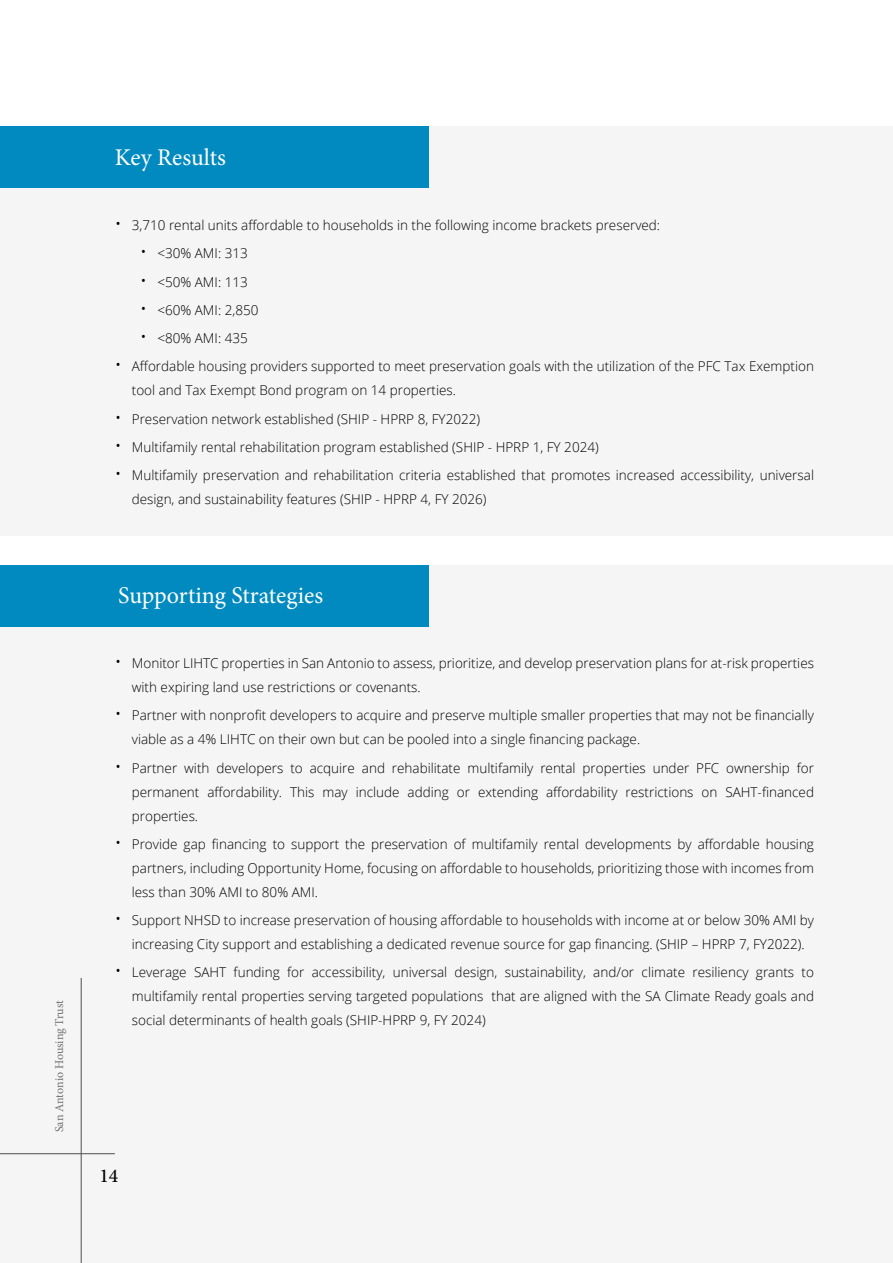
<style>
.page{position:relative;width:893px;height:1263px;background:#fff}
.page>*{position:absolute;margin:0;border:0;box-sizing:border-box;transform-origin:0 0}
.t1{font:24px "Minion Pro";color:#fff}
.t2{font:500 19.5px "Minion Pro";color:#000}
.t3{font:300 13.5px/24px "Open Sans";color:#000}
.t4{font:12px "Minion Pro";letter-spacing:-.005em;color:#6e7073}
.s1{font-size:18px}
</style>
<div class="page">
<div style="left:0;top:566px;width:893px;height:697px;background:#f5f5f6"></div>
<div style="left:0;top:566px;width:429px;height:61px;background:#018abf"></div>
<div style="left:0;top:126px;width:893px;height:410px;background:#f5f5f6"></div>
<div style="left:0;top:126px;width:429px;height:62px;background:#018abf"></div>
<hr style="left:81px;top:978px;width:1px;height:285px;background:#4f4f51">
<hr style="left:0;top:1153px;width:115px;height:1px;background:#4f4f51">
<p class="t4" style="left:51px;top:1132px;width:133px;rotate:-90deg">San Antonio Housing Trust</p>
<h1 class="t1" style="left:115px;top:141px;width:113px">Key Results</h1>
<p class="t3" style="left:115px;top:213px;width:547px"><span class="s1">•</span> 3,710 rental units affordable to households in the following income brackets preserved:</p>
<p class="t3" style="left:140px;top:241px;width:109px"><span class="s1">•</span> &lt;30% AMI: 313</p>
<p class="t3" style="left:140px;top:269px;width:109px"><span class="s1">•</span> &lt;50% AMI: 113</p>
<p class="t3" style="left:140px;top:298px;width:120px"><span class="s1">•</span> &lt;60% AMI: 2,850</p>
<p class="t3" style="left:140px;top:326px;width:109px"><span class="s1">•</span> &lt;80% AMI: 435</p>
<p class="t3" style="left:132px;top:354px;width:684px;text-indent:-17px"><span class="s1">•</span> Affordable housing providers supported to meet preservation goals with the utilization of the PFC Tax Exemption tool and Tax Exempt Bond program on 14 properties.</p>
<p class="t3" style="left:115px;top:406px;width:367px"><span class="s1">•</span> Preservation network established (SHIP - HPRP 8, FY2022)</p>
<p class="t3" style="left:115px;top:435px;width:485px"><span class="s1">•</span> Multifamily rental rehabilitation program established (SHIP - HPRP 1, FY 2024)</p>
<p class="t3" style="left:132px;top:463px;width:684px;text-indent:-17px"><span class="s1">•</span> Multifamily preservation and rehabilitation criteria established that promotes increased accessibility, universal design, and sustainability features (SHIP - HPRP 4, FY 2026)</p>
<h1 class="t1" style="left:118px;top:579px;width:206px">Supporting Strategies</h1>
<p class="t3" style="left:132px;top:651px;width:684px;text-indent:-17px"><span class="s1">•</span> Monitor LIHTC properties in San Antonio to assess, prioritize, and develop preservation plans for at-risk properties with expiring land use restrictions or covenants.</p>
<p class="t3" style="left:132px;top:703px;width:684px;text-indent:-17px"><span class="s1">•</span> Partner with nonprofit developers to acquire and preserve multiple smaller properties that may not be financially viable as a 4% LIHTC on their own but can be pooled into a single financing package.</p>
<p class="t3" style="left:132px;top:755px;width:684px;text-align:justify;text-indent:-17px"><span class="s1">•</span> Partner with developers to acquire and rehabilitate multifamily rental properties under PFC ownership for permanent affordability. This may include adding or extending affordability restrictions on SAHT-financed properties.</p>
<p class="t3" style="left:132px;top:832px;width:684px;text-align:justify;text-indent:-17px"><span class="s1">•</span> Provide gap financing to support the preservation of multifamily rental developments by affordable housing partners, including Opportunity Home, focusing on affordable to households, prioritizing those with incomes from less than 30% AMI to 80% AMI.</p>
<p class="t3" style="left:115px;top:908px;width:701px;text-align:center"><span class="s1">•</span> Support NHSD to increase preservation of housing affordable to households with income at or below 30% AMI by increasing City support and establishing a dedicated revenue source for gap financing. (SHIP – HPRP 7, FY2022).</p>
<p class="t3" style="left:132px;top:960px;width:684px;text-align:justify;text-indent:-17px"><span class="s1">•</span> Leverage SAHT funding for accessibility, universal design, sustainability, and/or climate resiliency grants to multifamily rental properties serving targeted populations that are aligned with the SA Climate Ready goals and social determinants of health goals (SHIP-HPRP 9, FY 2024)</p>
<h2 class="t2" style="left:99px;top:1163px;width:20px">14</h2>
</div>
